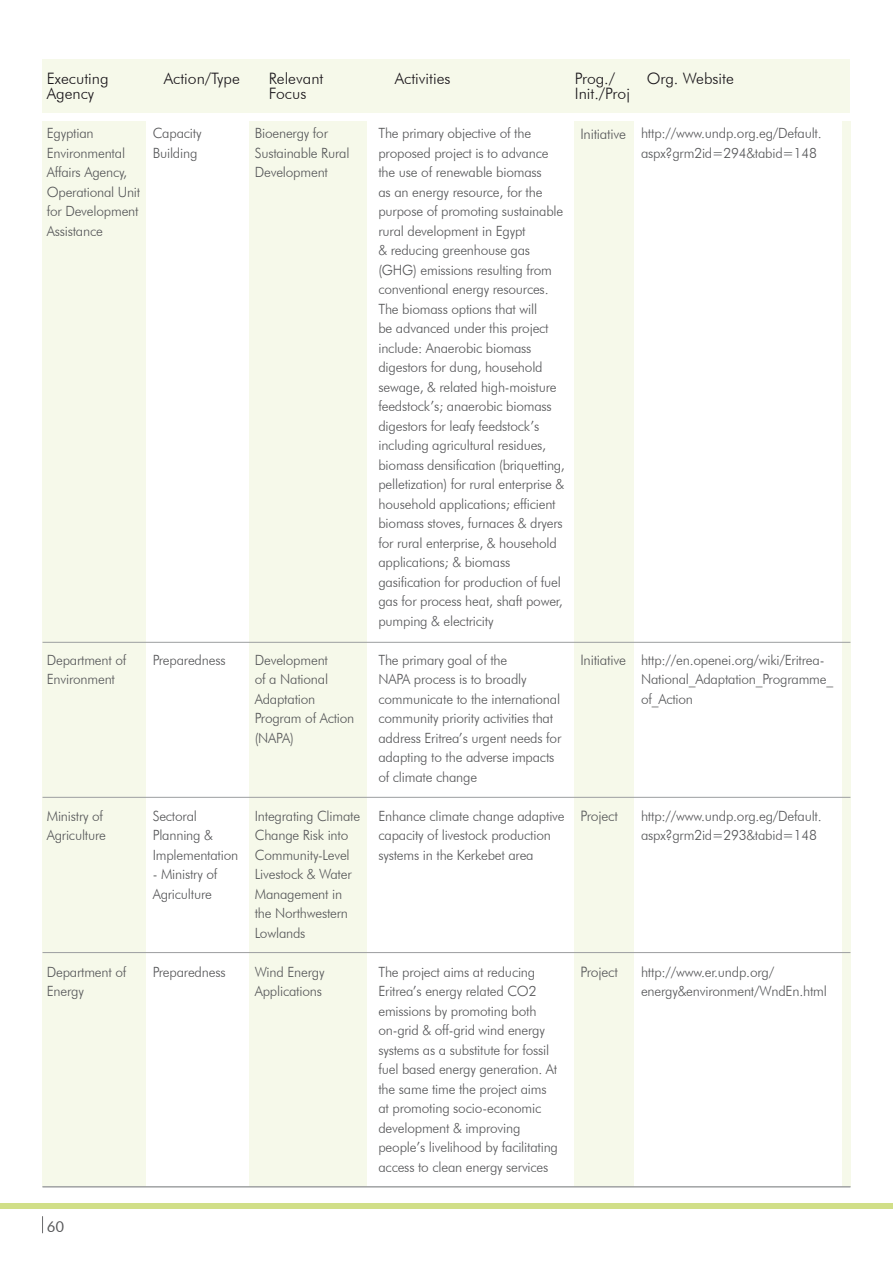
<style>
.page{position:relative;width:893px;height:1263px;background:#fff}
.page>*{position:absolute;margin:0;border:0;box-sizing:border-box;transform-origin:0 0}
.t1{font:300 15.75px "Futura BT";color:#181419}
.t2{font:15px "Futura BT";color:#555658}
.t3{font:300 14.4px "Futura BT";letter-spacing:-.015em;color:#555658}
.t4{font:300 14.1px/19.5px "Futura BT";letter-spacing:-.015em;color:#555658}
</style>
<div class="page">
<svg style="left:42px;top:1216px;width:1px;height:17px"></svg>
<div style="left:0;top:1203px;width:893px;height:5px;background:#d1df88"></div>
<div style="left:574px;top:121px;width:60px;height:1065px;background:#f6f9ea"></div>
<div style="left:249px;top:121px;width:117px;height:1065px;background:#f6f9ea"></div>
<div style="left:43px;top:121px;width:103px;height:1065px;background:#f6f9ea"></div>
<div style="left:842px;top:121px;width:8px;height:1065px;background:#f6f9ea"></div>
<hr style="left:43px;top:797px;width:807px;height:1px;background:#9c9ea0">
<hr style="left:43px;top:952px;width:807px;height:1px;background:#9c9ea0">
<hr style="left:43px;top:1186px;width:807px;height:1px;background:#9c9ea0">
<div style="left:43px;top:60px;width:807px;height:53px;background:#f6f9ea"></div>
<hr style="left:43px;top:642px;width:807px;height:1px;background:#9c9ea0">
<p class="t1" style="left:47px;top:69px;width:63px">Executing</p>
<p class="t1" style="left:164px;top:69px;width:78px">Action/Type</p>
<p class="t1" style="left:269px;top:69px;width:56px">Relevant</p>
<p class="t1" style="left:395px;top:69px;width:57px">Activities</p>
<p class="t1" style="left:575px;top:69px;width:42px">Prog./</p>
<p class="t1" style="left:647px;top:69px;width:89px">Org. Website</p>
<p class="t1" style="left:47px;top:84px;width:49px">Agency</p>
<p class="t1" style="left:269px;top:84px;width:39px">Focus</p>
<p class="t1" style="left:575px;top:84px;width:57px">Init./Proj</p>
<p class="t4" style="left:153px;top:123px;width:50px">Capacity<br>Building</p>
<p class="t4" style="left:255px;top:123px;width:96px">Bioenergy for<br>Sustainable Rural<br>Development</p>
<p class="t4" style="left:378px;top:123px;width:188px">The primary objective of the proposed project is to advance the use of renewable biomass<br>as an energy resource, for the purpose of promoting sustainable rural development in Egypt<br>&amp; reducing greenhouse gas (GHG) emissions resulting from conventional energy resources.<br>The biomass options that will<br>be advanced under this project include: Anaerobic biomass digestors for dung, household sewage, &amp; related high-moisture feedstock’s; anaerobic biomass digestors for leafy feedstock’s including agricultural residues, biomass densification (briquetting, pelletization) for rural enterprise &amp; household applications; efficient biomass stoves, furnaces &amp; dryers for rural enterprise, &amp; household applications; &amp; biomass gasification for production of fuel gas for process heat, shaft power, pumping &amp; electricity</p>
<p class="t4" style="left:378px;top:650px;width:184px">The primary goal of the<br>NAPA process is to broadly communicate to the international community priority activities that address Eritrea’s urgent needs for adapting to the adverse impacts of climate change</p>
<p class="t4" style="left:378px;top:806px;width:188px">Enhance climate change adaptive capacity of livestock production systems in the Kerkebet area</p>
<p class="t4" style="left:641px;top:123px;width:182px">http://www.undp.org.eg/Default. aspx?grm2id=294&amp;tabid=148</p>
<p class="t4" style="left:47px;top:123px;width:95px">Egyptian<br>Environmental<br>Affairs Agency,<br>Operational Unit for Development<br>Assistance</p>
<p class="t3" style="left:580px;top:125px;width:47px">Initiative</p>
<p class="t4" style="left:47px;top:650px;width:81px">Department of<br>Environment</p>
<p class="t4" style="left:153px;top:650px;width:74px">Preparedness</p>
<p class="t4" style="left:255px;top:650px;width:101px">Development<br>of a National<br>Adaptation<br>Program of Action (NAPA)</p>
<p class="t4" style="left:641px;top:650px;width:194px">http://en.openei.org/wiki/Eritrea-<br>National_Adaptation_Programme_ of_Action</p>
<p class="t3" style="left:580px;top:651px;width:47px">Initiative</p>
<p class="t4" style="left:641px;top:806px;width:182px">http://www.undp.org.eg/Default. aspx?grm2id=293&amp;tabid=148</p>
<p class="t4" style="left:47px;top:806px;width:61px">Ministry of<br>Agriculture</p>
<p class="t4" style="left:153px;top:806px;width:87px">Sectoral<br>Planning &amp;<br>Implementation</p>
<p class="t4" style="left:153px;top:864px;width:66px">- Ministry of<br>Agriculture</p>
<p class="t4" style="left:255px;top:806px;width:107px">Integrating Climate<br>Change Risk into<br>Community-Level<br>Livestock &amp; Water<br>Management in the Northwestern<br>Lowlands</p>
<p class="t4" style="left:255px;top:962px;width:71px">Wind Energy<br>Applications</p>
<p class="t3" style="left:580px;top:807px;width:39px">Project</p>
<p class="t4" style="left:47px;top:962px;width:81px">Department of<br>Energy</p>
<p class="t4" style="left:153px;top:962px;width:74px">Preparedness</p>
<p class="t4" style="left:641px;top:962px;width:187px">http://www.er.undp.org/ energy&amp;environment/WndEn.html</p>
<p class="t4" style="left:378px;top:962px;width:181px">The project aims at reducing<br>Eritrea’s energy related CO2 emissions by promoting both on-grid &amp; off-grid wind energy systems as a substitute for fossil fuel based energy generation. At the same time the project aims at promoting socio-economic development &amp; improving people’s livelihood by facilitating access to clean energy services</p>
<p class="t3" style="left:580px;top:963px;width:39px">Project</p>
<p class="t2" style="left:47px;top:1217px;width:19px">60</p>
</div>
